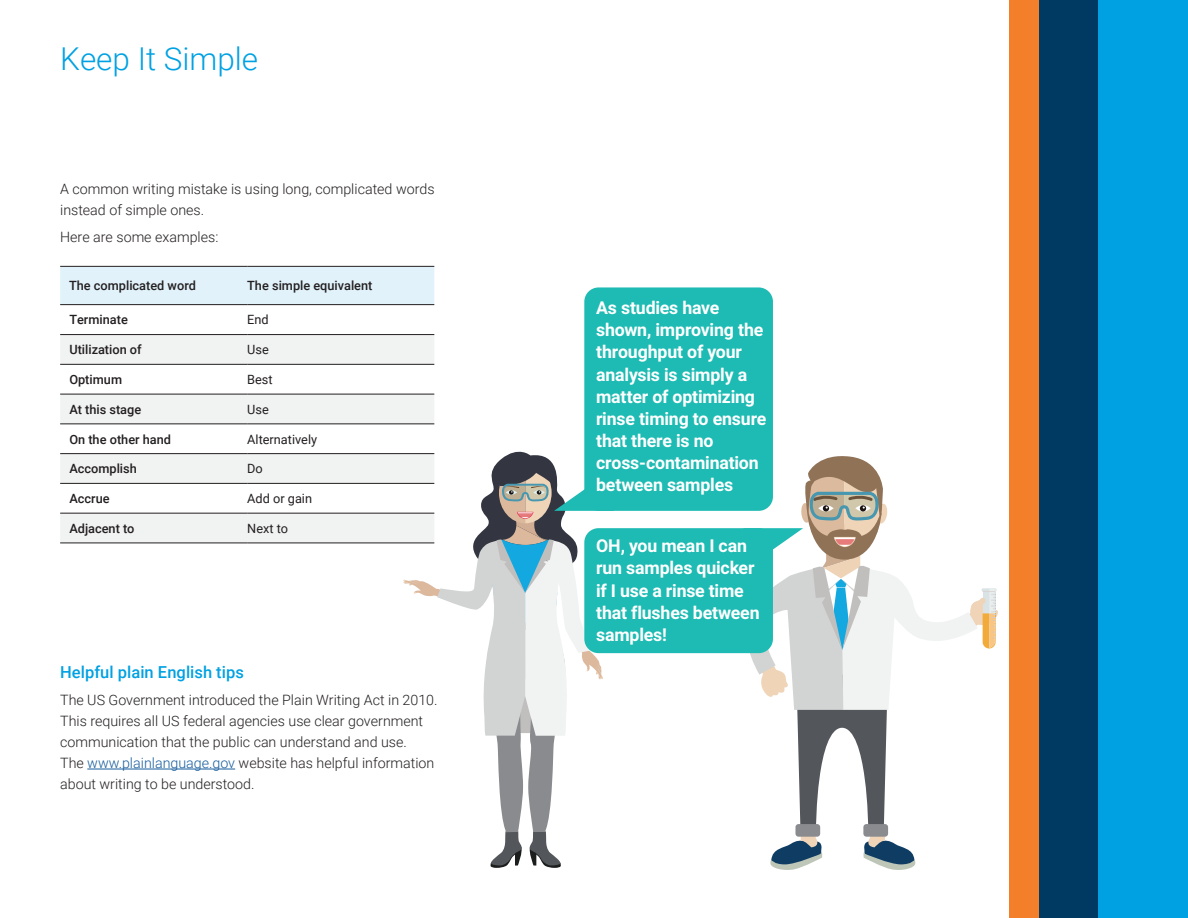
<style>
.page{position:relative;width:1188px;height:918px;background:#fff}
.page>*{position:absolute;margin:0;border:0;box-sizing:border-box;transform-origin:0 0}
.t1{font:300 31.5px "Roboto";color:#00a1e3}
.t2{font:700 17.7px/22.2px "Roboto";letter-spacing:-.01em;color:#fff}
.t3{font:500 16.5px "Roboto";letter-spacing:.005em;color:#00a1e3}
.t4{font:300 14.25px/21px "Roboto";color:#231f20}
.t5{font:500 12.75px "Roboto";color:#231f20}
.t6{font:12.75px "Roboto";color:#231f20}
.s1{color:#175d9e}
</style>
<div class="page">
<div style="left:1039px;top:0;width:60px;height:918px;background:#003a63"></div>
<div style="left:1099px;top:0;width:89px;height:918px;background:#00a1e3"></div>
<div style="left:1009px;top:0;width:30px;height:918px;background:#f47f2a"></div>
<hr style="left:87px;top:769px;width:148px;height:1px;background:#175d9e">
<div style="left:60px;top:267px;width:374px;height:37px;background:#e1f2fb"></div>
<svg style="left:60px;top:305px;width:374px;height:1px"></svg>
<svg style="left:60px;top:335px;width:374px;height:208px;fill:#f1f2f2"></svg>
<hr style="left:60px;top:334px;width:187px;height:1px;background:#231f20">
<hr style="left:247px;top:334px;width:187px;height:1px;background:#231f20">
<hr style="left:60px;top:364px;width:187px;height:1px;background:#231f20">
<hr style="left:247px;top:364px;width:187px;height:1px;background:#231f20">
<hr style="left:60px;top:394px;width:187px;height:1px;background:#231f20">
<hr style="left:247px;top:394px;width:187px;height:1px;background:#231f20">
<hr style="left:60px;top:424px;width:187px;height:1px;background:#231f20">
<hr style="left:247px;top:424px;width:187px;height:1px;background:#231f20">
<hr style="left:60px;top:453px;width:187px;height:1px;background:#231f20">
<hr style="left:247px;top:453px;width:187px;height:1px;background:#231f20">
<hr style="left:60px;top:483px;width:187px;height:1px;background:#231f20">
<hr style="left:247px;top:483px;width:187px;height:1px;background:#231f20">
<hr style="left:60px;top:513px;width:187px;height:1px;background:#231f20">
<hr style="left:247px;top:513px;width:187px;height:1px;background:#231f20">
<hr style="left:60px;top:543px;width:187px;height:1px;background:#231f20">
<hr style="left:247px;top:543px;width:187px;height:1px;background:#231f20">
<hr style="left:60px;top:266px;width:187px;height:1px;background:#231f20">
<hr style="left:247px;top:266px;width:187px;height:1px;background:#231f20">
<hr style="left:60px;top:304px;width:187px;height:1px;background:#231f20">
<hr style="left:247px;top:304px;width:187px;height:1px;background:#231f20">
<div style="left:584px;top:287px;width:189px;height:224px;background:#1dbbb3;border-radius:14px"></div>
<svg style="left:403px;top:445px;width:211px;height:423px"></svg>
<div style="left:584px;top:528px;width:189px;height:125px;background:#1dbbb3;border-radius:14px"></div>
<svg style="left:743px;top:456px;width:255px;height:414px"></svg>
<h1 class="t1" style="left:60px;top:36px;width:200px">Keep It Simple</h1>
<p class="t4" style="left:60px;top:177px;width:376px">A common writing mistake is using long, complicated words instead of simple ones.</p>
<p class="t4" style="left:60px;top:225px;width:160px">Here are some examples:</p>
<p class="t5" style="left:69px;top:277px;width:128px">The complicated word</p>
<p class="t5" style="left:247px;top:277px;width:127px">The simple equivalent</p>
<p class="t5" style="left:69px;top:311px;width:60px">Terminate</p>
<p class="t6" style="left:247px;top:311px;width:23px">End</p>
<p class="t5" style="left:69px;top:341px;width:74px">Utilization of</p>
<p class="t6" style="left:247px;top:341px;width:23px">Use</p>
<p class="t5" style="left:69px;top:371px;width:54px">Optimum</p>
<p class="t6" style="left:247px;top:371px;width:27px">Best</p>
<p class="t5" style="left:69px;top:400px;width:73px">At this stage</p>
<p class="t6" style="left:247px;top:400px;width:23px">Use</p>
<p class="t5" style="left:69px;top:430px;width:103px">On the other hand</p>
<p class="t6" style="left:247px;top:430px;width:71px">Alternatively</p>
<p class="t5" style="left:69px;top:460px;width:69px">Accomplish</p>
<p class="t6" style="left:247px;top:460px;width:17px">Do</p>
<p class="t5" style="left:69px;top:490px;width:42px">Accrue</p>
<p class="t6" style="left:247px;top:490px;width:66px">Add or gain</p>
<p class="t5" style="left:69px;top:519px;width:67px">Adjacent to</p>
<p class="t6" style="left:247px;top:519px;width:42px">Next to</p>
<p class="t3" style="left:60px;top:661px;width:185px">Helpful plain English tips</p>
<p class="t4" style="left:60px;top:689px;width:379px">The US Government introduced the Plain Writing Act in 2010.<br>This requires all US federal agencies use clear government communication that the public can understand and use.<br>The <span class="s1">www.plainlanguage.gov</span> website has helpful information about writing to be understood.</p>
<p class="t2" style="left:596px;top:296px;width:172px">As studies have shown, improving the throughput of your analysis is simply a matter of optimizing rinse timing to ensure that there is no cross-contamination between samples</p>
<p class="t2" style="left:596px;top:534px;width:165px">OH, you mean I can run samples quicker if I use a rinse time that flushes between samples!</p>
</div>
